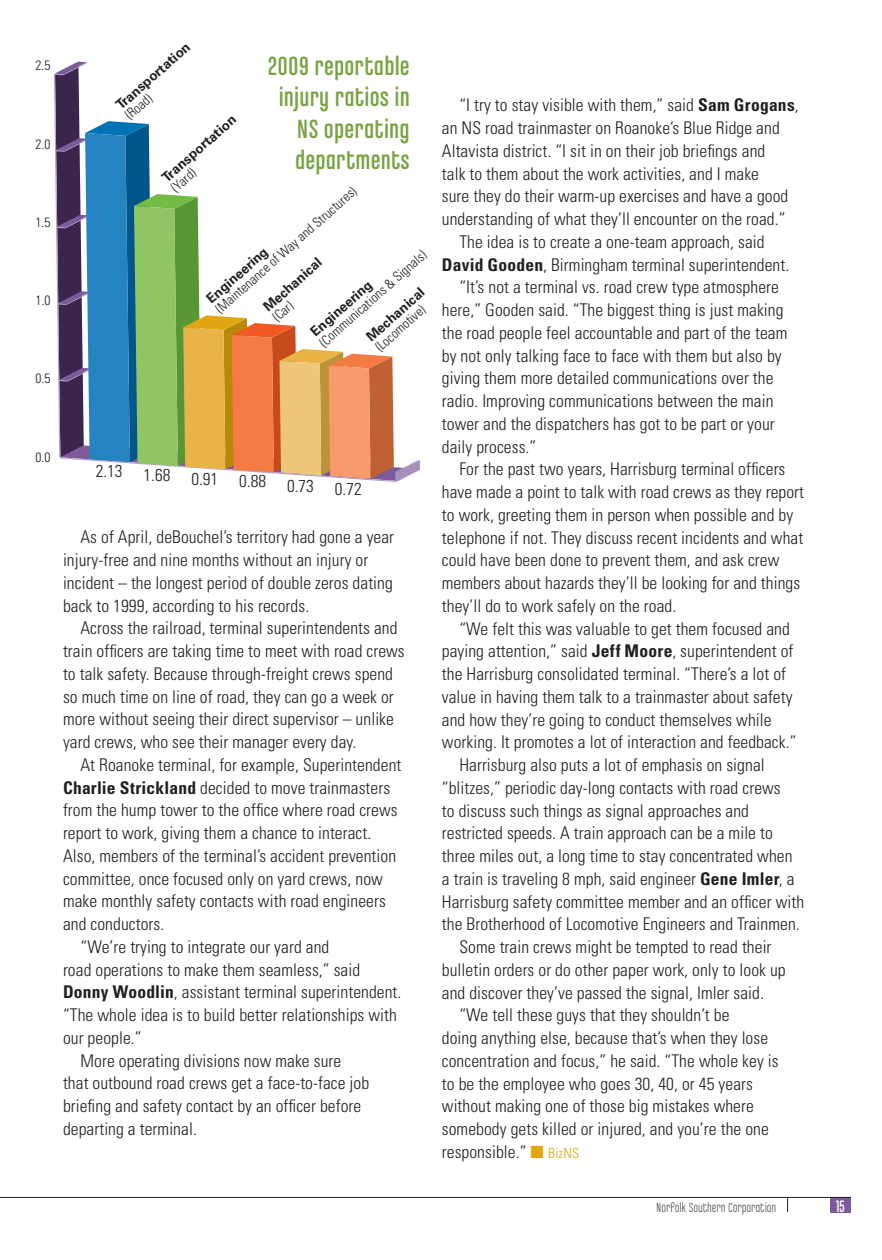
<style>
.page{position:relative;width:882px;height:1260px;background:#fff}
.page>*{position:absolute;margin:0;border:0;box-sizing:border-box;transform-origin:0 0}
.t1{font:28px/31.5px "Chalet Comprime Cologne Eighty";letter-spacing:.03em;color:#79a342;text-align:right}
.t2{font:300 condensed 17.5px/22.8px "Univers LT Std";letter-spacing:.005em;color:#231f20}
.t3{font:17.5px "Chalet Comprime Cologne Seventy";color:#fff;scale:.9 1}
.t4{font:300 condensed 17.15px "Univers LT Std";color:#231f20}
.t5{font:14px "Chalet Comprime Milan Eighty";letter-spacing:.04em;color:#231f20}
.t6{font:300 condensed 13.47px "Univers LT Std";color:#231f20}
.t7{font:700 13.47px "Univers LT Std";color:#231f20}
.s1{font-weight:700}
.s2{color:#e2a612}
.s3{font-size:14px;color:#e2a612}
</style>
<div class="page">
<div style="left:831px;top:1197px;width:20px;height:15px;background:#7d5a99"></div>
<hr style="left:0;top:1197px;width:851px;height:1px;background:#231f20">
<svg style="left:787px;top:1198px;width:1px;height:14px"></svg>
<svg style="left:54px;top:62px;width:366px;height:420px"></svg>
<p class="t6" style="left:36px;top:58px;width:17px">2.5</p>
<p class="t6" style="left:36px;top:136px;width:17px">2.0</p>
<p class="t6" style="left:36px;top:214px;width:17px">1.5</p>
<p class="t6" style="left:36px;top:292px;width:17px">1.0</p>
<p class="t6" style="left:36px;top:370px;width:17px">0.5</p>
<p class="t7" style="left:113px;top:101px;width:95px;rotate:-42deg">Transportation</p>
<h1 class="t1" style="left:268px;top:49px;width:143px">2009 reportable injury ratios in<br>NS operating departments</h1>
<p class="t6" style="left:122px;top:111px;width:32px;rotate:-42deg">(Road)</p>
<p class="t7" style="left:159px;top:174px;width:95px;rotate:-42deg">Transportation</p>
<p class="t6" style="left:168px;top:183px;width:29px;rotate:-42deg">(Yard)</p>
<p class="t6" style="left:212px;top:305px;width:185px;rotate:-42deg">(Maintenance of Way and Structures)</p>
<p class="t7" style="left:203px;top:295px;width:78px;rotate:-42deg">Engineering</p>
<p class="t6" style="left:316px;top:338px;width:139px;rotate:-42deg">(Communications &amp; Signals)</p>
<p class="t7" style="left:260px;top:303px;width:74px;rotate:-42deg">Mechanical</p>
<p class="t7" style="left:307px;top:328px;width:78px;rotate:-42deg">Engineering</p>
<p class="t7" style="left:363px;top:333px;width:74px;rotate:-42deg">Mechanical</p>
<p class="t6" style="left:269px;top:313px;width:24px;rotate:-42deg">(Car)</p>
<p class="t6" style="left:372px;top:343px;width:63px;rotate:-42deg">(Locomotive)</p>
<p class="t6" style="left:36px;top:449px;width:17px">0.0</p>
<p class="t4" style="left:96px;top:461px;width:28px">2.13</p>
<p class="t4" style="left:144px;top:471px;width:220px">1.68 0.91 0.88 0.73 0.72</p>
<p class="t2" style="left:63px;top:526px;width:333px;text-indent:18px">As of April, deBouchel’s territory had gone a year injury-free and nine months without an injury or incident – the longest period of double zeros dating back to 1999, according to his records.</p>
<p class="t2" style="left:63px;top:617px;width:343px;text-indent:18px">Across the railroad, terminal superintendents and train officers are taking time to meet with road crews to talk safety. Because through-freight crews spend so much time on line of road, they can go a week or more without seeing their direct supervisor – unlike yard crews, who see their manager every day.</p>
<p class="t2" style="left:80px;top:753px;width:322px">At Roanoke terminal, for example, Superintendent</p>
<p class="t2" style="left:63px;top:776px;width:329px"><span class="s1">Charlie Strickland</span> decided to move trainmasters</p>
<p class="t2" style="left:63px;top:799px;width:336px">from the hump tower to the office where road crews</p>
<p class="t2" style="left:63px;top:822px;width:310px">report to work, giving them a chance to interact.</p>
<p class="t2" style="left:63px;top:844px;width:335px">Also, members of the terminal’s accident prevention</p>
<p class="t2" style="left:63px;top:867px;width:321px">committee, once focused only on yard crews, now</p>
<p class="t2" style="left:63px;top:890px;width:324px">make monthly safety contacts with road engineers</p>
<p class="t2" style="left:63px;top:913px;width:103px">and conductors.</p>
<p class="t2" style="left:80px;top:935px;width:250px">“We’re trying to integrate our yard and</p>
<p class="t2" style="left:63px;top:958px;width:299px">road operations to make them seamless,” said</p>
<p class="t2" style="left:63px;top:981px;width:340px"><span class="s1">Donny Woodlin</span>, assistant terminal superintendent.</p>
<p class="t2" style="left:63px;top:1004px;width:335px">“The whole idea is to build better relationships with</p>
<p class="t2" style="left:63px;top:1026px;width:80px">our people.”</p>
<p class="t2" style="left:80px;top:1049px;width:262px">More operating divisions now make sure</p>
<p class="t2" style="left:63px;top:1072px;width:308px">that outbound road crews get a face-to-face job</p>
<p class="t2" style="left:63px;top:1095px;width:300px">briefing and safety contact by an officer before</p>
<p class="t2" style="left:63px;top:1117px;width:135px">departing a terminal.</p>
<p class="t2" style="left:459px;top:94px;width:341px">“I try to stay visible with them,” said <span class="s1">Sam Grogans</span>,</p>
<p class="t2" style="left:442px;top:117px;width:339px">an NS road trainmaster on Roanoke’s Blue Ridge and</p>
<p class="t2" style="left:442px;top:139px;width:325px">Altavista district. “I sit in on their job briefings and</p>
<p class="t2" style="left:442px;top:162px;width:319px">talk to them about the work activities, and I make</p>
<p class="t2" style="left:442px;top:185px;width:348px">sure they do their warm-up exercises and have a good</p>
<p class="t2" style="left:442px;top:208px;width:345px">understanding of what they’ll encounter on the road.”</p>
<p class="t2" style="left:459px;top:230px;width:307px">The idea is to create a one-team approach, said</p>
<p class="t2" style="left:442px;top:253px;width:349px"><span class="s1">David Gooden</span>, Birmingham terminal superintendent.</p>
<p class="t2" style="left:459px;top:276px;width:321px">“It’s not a terminal vs. road crew type atmosphere</p>
<p class="t2" style="left:442px;top:299px;width:343px">here,” Gooden said. “The biggest thing is just making</p>
<p class="t2" style="left:442px;top:321px;width:347px">the road people feel accountable and part of the team</p>
<p class="t2" style="left:442px;top:344px;width:341px">by not only talking face to face with them but also by</p>
<p class="t2" style="left:442px;top:367px;width:333px">giving them more detailed communications over the</p>
<p class="t2" style="left:442px;top:390px;width:333px">radio. Improving communications between the main</p>
<p class="t2" style="left:442px;top:412px;width:334px">tower and the dispatchers has got to be part or your</p>
<p class="t2" style="left:442px;top:435px;width:96px">daily process.”</p>
<p class="t2" style="left:459px;top:458px;width:328px">For the past two years, Harrisburg terminal officers</p>
<p class="t2" style="left:442px;top:481px;width:364px">have made a point to talk with road crews as they report</p>
<p class="t2" style="left:442px;top:503px;width:353px">to work, greeting them in person when possible and by</p>
<p class="t2" style="left:442px;top:526px;width:363px">telephone if not. They discuss recent incidents and what</p>
<p class="t2" style="left:442px;top:549px;width:339px">could have been done to prevent them, and ask crew</p>
<p class="t2" style="left:442px;top:572px;width:360px">members about hazards they’ll be looking for and things</p>
<p class="t2" style="left:442px;top:594px;width:236px">they’ll do to work safely on the road.</p>
<p class="t2" style="left:459px;top:617px;width:332px">“We felt this was valuable to get them focused and</p>
<p class="t2" style="left:442px;top:640px;width:353px">paying attention,” said <span class="s1">Jeff Moore</span>, superintendent of</p>
<p class="t2" style="left:442px;top:663px;width:346px">the Harrisburg consolidated terminal. “There’s a lot of</p>
<p class="t2" style="left:442px;top:685px;width:352px">value in having them talk to a trainmaster about safety</p>
<p class="t2" style="left:442px;top:708px;width:331px">and how they’re going to conduct themselves while</p>
<p class="t2" style="left:442px;top:731px;width:356px">working. It promotes a lot of interaction and feedback.”</p>
<p class="t2" style="left:459px;top:754px;width:307px">Harrisburg also puts a lot of emphasis on signal</p>
<p class="t2" style="left:442px;top:776px;width:340px">“blitzes,” periodic day-long contacts with road crews</p>
<p class="t2" style="left:442px;top:799px;width:309px">to discuss such things as signal approaches and</p>
<p class="t2" style="left:442px;top:822px;width:332px">restricted speeds. A train approach can be a mile to</p>
<p class="t2" style="left:442px;top:845px;width:352px">three miles out, a long time to stay concentrated when</p>
<p class="t2" style="left:442px;top:867px;width:354px">a train is traveling 8 mph, said engineer <span class="s1">Gene Imler</span>, a</p>
<p class="t2" style="left:442px;top:890px;width:364px">Harrisburg safety committee member and an officer with</p>
<p class="t2" style="left:442px;top:913px;width:359px">the Brotherhood of Locomotive Engineers and Trainmen.</p>
<p class="t2" style="left:459px;top:936px;width:314px">Some train crews might be tempted to read their</p>
<p class="t2" style="left:442px;top:958px;width:345px">bulletin orders or do other paper work, only to look up</p>
<p class="t2" style="left:442px;top:981px;width:324px">and discover they’ve passed the signal, Imler said.</p>
<p class="t2" style="left:459px;top:1004px;width:272px">“We tell these guys that they shouldn’t be</p>
<p class="t2" style="left:442px;top:1027px;width:328px">doing anything else, because that’s when they lose</p>
<p class="t2" style="left:442px;top:1049px;width:338px">concentration and focus,” he said. “The whole key is</p>
<p class="t2" style="left:442px;top:1072px;width:313px">to be the employee who goes 30, 40, or 45 years</p>
<p class="t2" style="left:442px;top:1095px;width:313px">without making one of those big mistakes where</p>
<p class="t2" style="left:442px;top:1118px;width:328px">somebody gets killed or injured, and you’re the one</p>
<p class="t2" style="left:442px;top:1140px;width:139px">responsible.” <span class="s2">■</span> <span class="s3">BizNS</span></p>
<p class="t5" style="left:657px;top:1200px;width:121px">Norfolk Southern Corporation</p>
<p class="t3" style="left:836px;top:1197px;width:11px">15</p>
</div>
